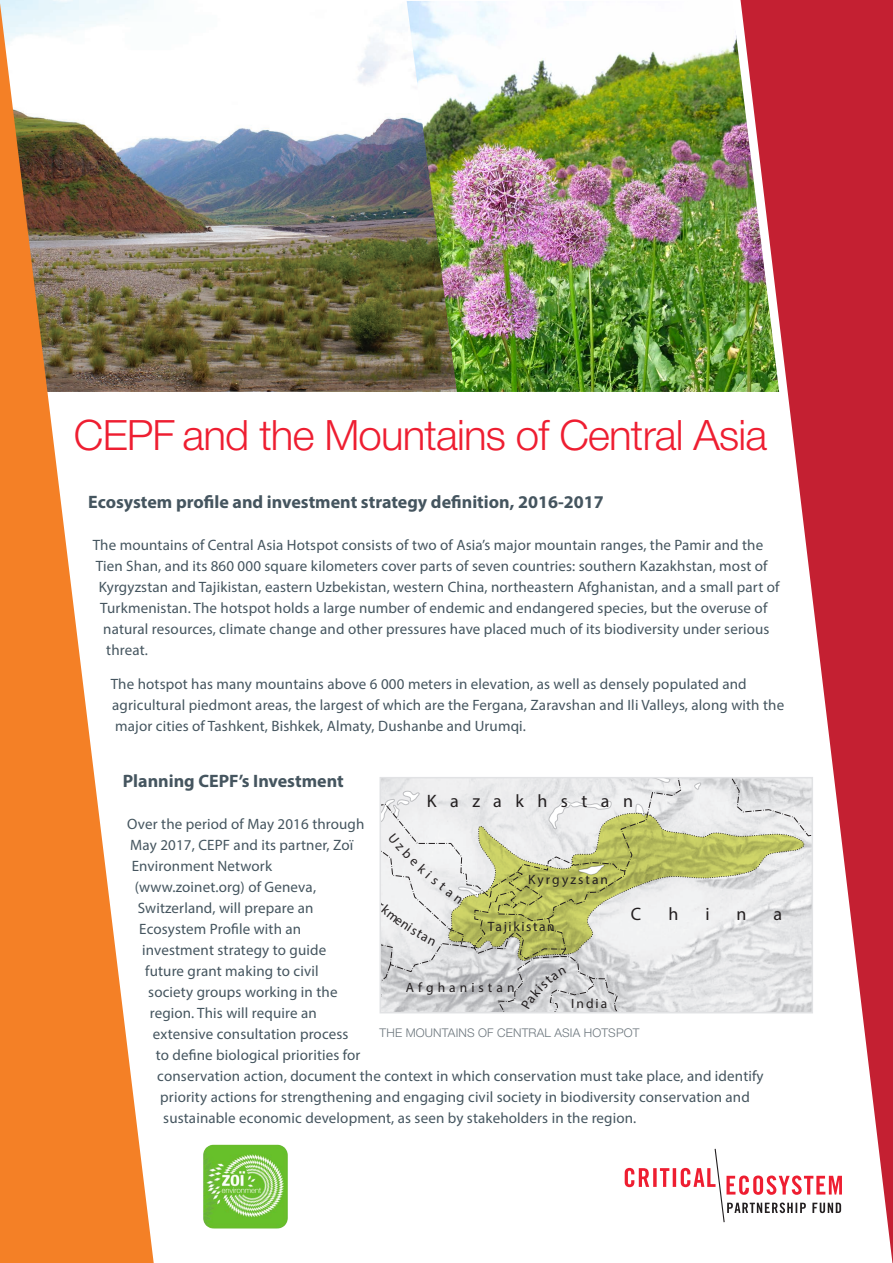
<style>
.page{position:relative;width:893px;height:1263px;background:#fff}
.page>*{position:absolute;margin:0;border:0;box-sizing:border-box;transform-origin:0 0}
.t1{font:300 42px "Helvetica Neue Cyr";letter-spacing:-.02em;color:#ee1e31}
.t2{font:700 18px "Myriad Pro";color:#45555f}
.t3{font:18px "Franklin Gothic Book Cmp ITC";letter-spacing:.75em;color:#231f20}
.t4{font:15px/21px "Myriad Pro";letter-spacing:.01em;color:#45555f}
.t5{font:13.5px "Franklin Gothic Book Cmp ITC";letter-spacing:.15em;color:#231f20}
.t6{font:13.5px "Franklin Gothic Book Cmp ITC";letter-spacing:.3em;color:#231f20}
.t7{font:13.5px "Franklin Gothic Book Cmp ITC";letter-spacing:.12em;color:#231f20}
.t8{font:300 12px "Helvetica Neue Cyr";letter-spacing:.015em;color:#6a747b}
</style>
<div class="page">
<img style="left:457px;top:1px;width:283px;height:391px">
<img style="left:0;top:0;width:457px;height:392px">
<svg style="left:625px;top:1168px;width:24px;height:19px"></svg>
<svg style="left:653px;top:1168px;width:4px;height:19px"></svg>
<svg style="left:660px;top:1168px;width:9px;height:19px"></svg>
<hr style="left:673px;top:1168px;width:3px;height:19px;background:#ee1e31">
<svg style="left:681px;top:1148px;width:59px;height:75px"></svg>
<svg style="left:740px;top:0;width:153px;height:1263px;fill:#c42032"></svg>
<svg style="left:0;top:3px;width:154px;height:1260px;fill:#f48026"></svg>
<img style="left:203px;top:1144px;width:85px;height:85px">
<svg style="left:379px;top:778px;width:433px;height:235px"></svg>
<p class="t1" style="left:74px;top:412px;width:695px">CEPF and the Mountains of Central Asia</p>
<p class="t2" style="left:88px;top:490px;width:517px">Ecosystem profile and investment strategy definition, 2016-2017</p>
<p class="t4" style="left:93px;top:534px;width:672px">The mountains of Central Asia Hotspot consists of two of Asia’s major mountain ranges, the Pamir and the</p>
<p class="t4" style="left:96px;top:555px;width:673px">Tien Shan, and its 860 000 square kilometers cover parts of seven countries: southern Kazakhstan, most of</p>
<p class="t4" style="left:99px;top:576px;width:682px">Kyrgyzstan and Tajikistan, eastern Uzbekistan, western China, northeastern Afghanistan, and a small part of</p>
<p class="t4" style="left:100px;top:597px;width:669px">Turkmenistan. The hotspot holds a large number of endemic and endangered species, but the overuse of</p>
<p class="t4" style="left:103px;top:618px;width:668px">natural resources, climate change and other pressures have placed much of its biodiversity under serious</p>
<p class="t4" style="left:106px;top:639px;width:43px">threat.</p>
<p class="t4" style="left:111px;top:673px;width:675px">The hotspot has many mountains above 6 000 meters in elevation, as well as densely populated and agricultural piedmont areas, the largest of which are the Fergana, Zaravshan and Ili Valleys, along with the major cities of Tashkent, Bishkek, Almaty, Dushanbe and Urumqi.</p>
<p class="t2" style="left:123px;top:769px;width:222px">Planning CEPF’s Investment</p>
<p class="t4" style="left:127px;top:813px;width:239px">Over the period of May 2016 through</p>
<p class="t4" style="left:130px;top:834px;width:225px">May 2017, CEPF and its partner, Zoï</p>
<p class="t4" style="left:132px;top:855px;width:142px">Environment Network</p>
<p class="t4" style="left:135px;top:876px;width:183px">(www.zoinet.org) of Geneva,</p>
<p class="t4" style="left:138px;top:897px;width:177px">Switzerland, will prepare an</p>
<p class="t4" style="left:139px;top:918px;width:163px">Ecosystem Profile with an</p>
<p class="t4" style="left:142px;top:939px;width:185px">investment strategy to guide</p>
<p class="t4" style="left:145px;top:960px;width:175px">future grant making to civil</p>
<p class="t4" style="left:148px;top:981px;width:191px">society groups working in the</p>
<p class="t4" style="left:150px;top:1002px;width:168px">region. This will require an</p>
<p class="t4" style="left:153px;top:1023px;width:197px">extensive consultation process</p>
<p class="t4" style="left:156px;top:1044px;width:206px">to define biological priorities for</p>
<p class="t4" style="left:157px;top:1065px;width:608px">conservation action, document the context in which conservation must take place, and identify</p>
<p class="t4" style="left:160px;top:1086px;width:591px">priority actions for strengthening and engaging civil society in biodiversity conservation and</p>
<p class="t4" style="left:163px;top:1107px;width:475px">sustainable economic development, as seen by stakeholders in the region.</p>
<p class="t3" style="left:427px;top:790px;width:208px">Kazakhstan</p>
<p class="t5" style="left:528px;top:871px;width:81px">Kyrgyzstan</p>
<p class="t7" style="left:488px;top:918px;width:69px">Tajikistan</p>
<p class="t3" style="left:631px;top:903px;width:12px">C</p>
<p class="t3" style="left:668px;top:903px;width:11px">h</p>
<p class="t3" style="left:705px;top:903px;width:6px">i</p>
<p class="t3" style="left:737px;top:903px;width:11px">n</p>
<p class="t3" style="left:774px;top:903px;width:10px">a</p>
<p class="t6" style="left:406px;top:979px;width:110px">Afghanistan</p>
<p class="t5" style="left:571px;top:995px;width:37px">India</p>
<p class="t8" style="left:380px;top:1026px;width:261px">THE MOUNTAINS OF CENTRAL ASIA HOTSPOT</p>
</div>
